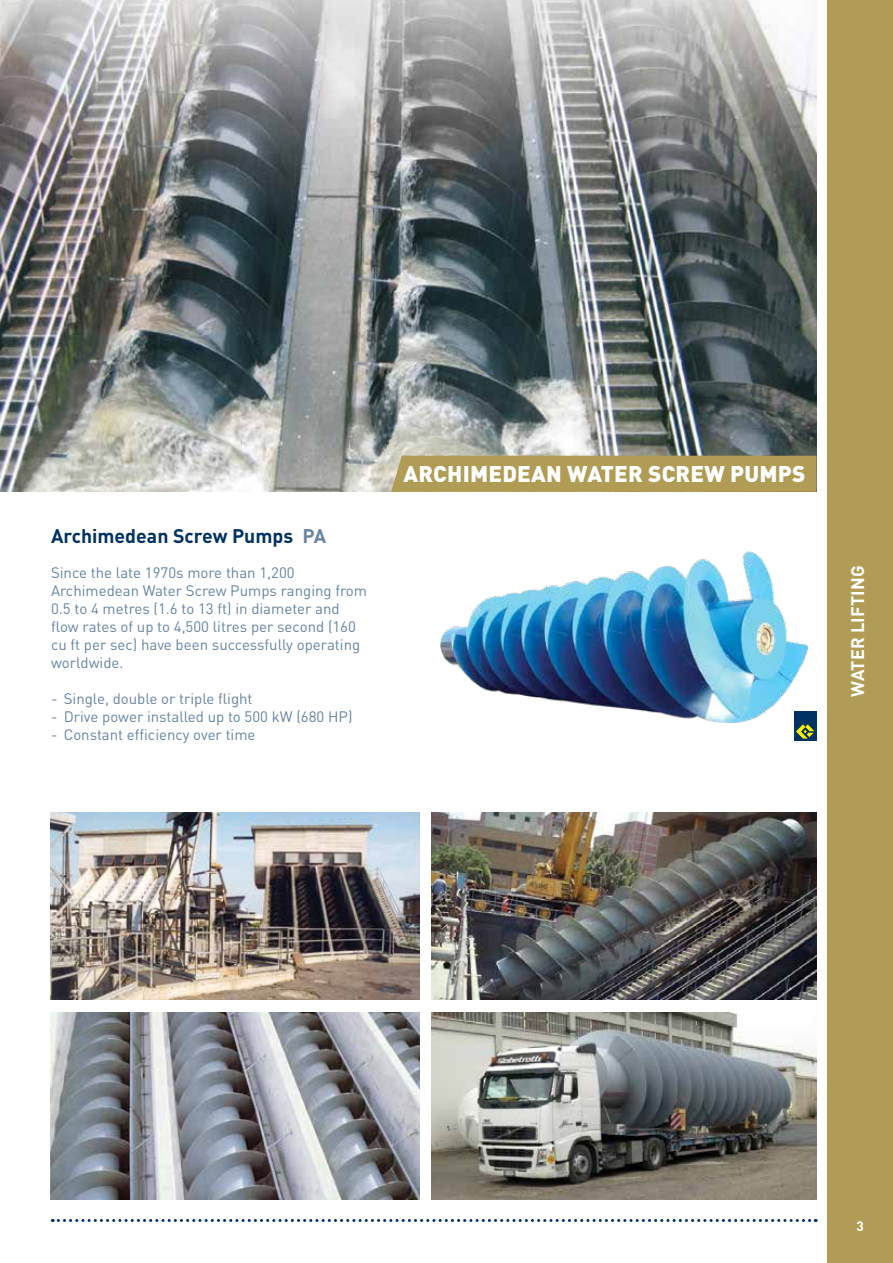
<style>
.page{position:relative;width:893px;height:1263px;background:#fff}
.page>*{position:absolute;margin:0;border:0;box-sizing:border-box;transform-origin:0 0}
.t1{font:900 22.5px "DIN Pro";letter-spacing:.01em;color:#fff}
.t2{font:700 19.5px "DIN Pro";color:#003263}
.t3{font:700 18px "DIN Pro";letter-spacing:.01em;color:#fff}
.t4{font:15px/18px "DIN Pro";color:#6684a2}
.t5{font:700 13.5px "DIN Pro";color:#fff}
.s1{color:#6684a2}
</style>
<div class="page">
<div style="left:827px;top:0;width:66px;height:1263px;background:#b09c54"></div>
<svg style="left:52px;top:1219px;width:764px;height:3px"></svg>
<img style="left:51px;top:812px;width:369px;height:187px">
<img style="left:51px;top:1012px;width:369px;height:187px">
<img style="left:431px;top:812px;width:385px;height:187px">
<img style="left:431px;top:1012px;width:385px;height:187px">
<img style="left:1px;top:0;width:815px;height:492px">
<img style="left:0;top:0;width:1px;height:492px">
<div style="left:391px;top:456px;width:425px;height:36px;background:#b09c54"></div>
<div style="left:794px;top:711px;width:22px;height:29px;background:#003263"></div>
<svg style="left:796px;top:724px;width:18px;height:14px"></svg>
<img style="left:440px;top:552px;width:367px;height:171px">
<h2 class="t2" style="left:51px;top:523px;width:277px">Archimedean Screw Pumps <span class="s1">PA</span></h2>
<p class="t4" style="left:51px;top:563px;width:318px">Since the late 1970s more than 1,200<br>Archimedean Water Screw Pumps ranging from 0.5 to 4 metres (1.6 to 13 ft) in diameter and flow rates of up to 4,500 litres per second (160 cu ft per sec) have been successfully operating worldwide.</p>
<p class="t4" style="left:51px;top:689px;width:203px">- Single, double or triple flight</p>
<p class="t4" style="left:51px;top:707px;width:303px">- Drive power installed up to 500 kW (680 HP)</p>
<p class="t4" style="left:51px;top:725px;width:206px">- Constant efficiency over time</p>
<h1 class="t1" style="left:403px;top:459px;width:404px">ARCHIMEDEAN WATER SCREW PUMPS</h1>
<p class="t3" style="left:845px;top:697px;width:133px;rotate:-90deg">WATER LIFTING</p>
<p class="t5" style="left:857px;top:1217px;width:9px">3</p>
</div>
